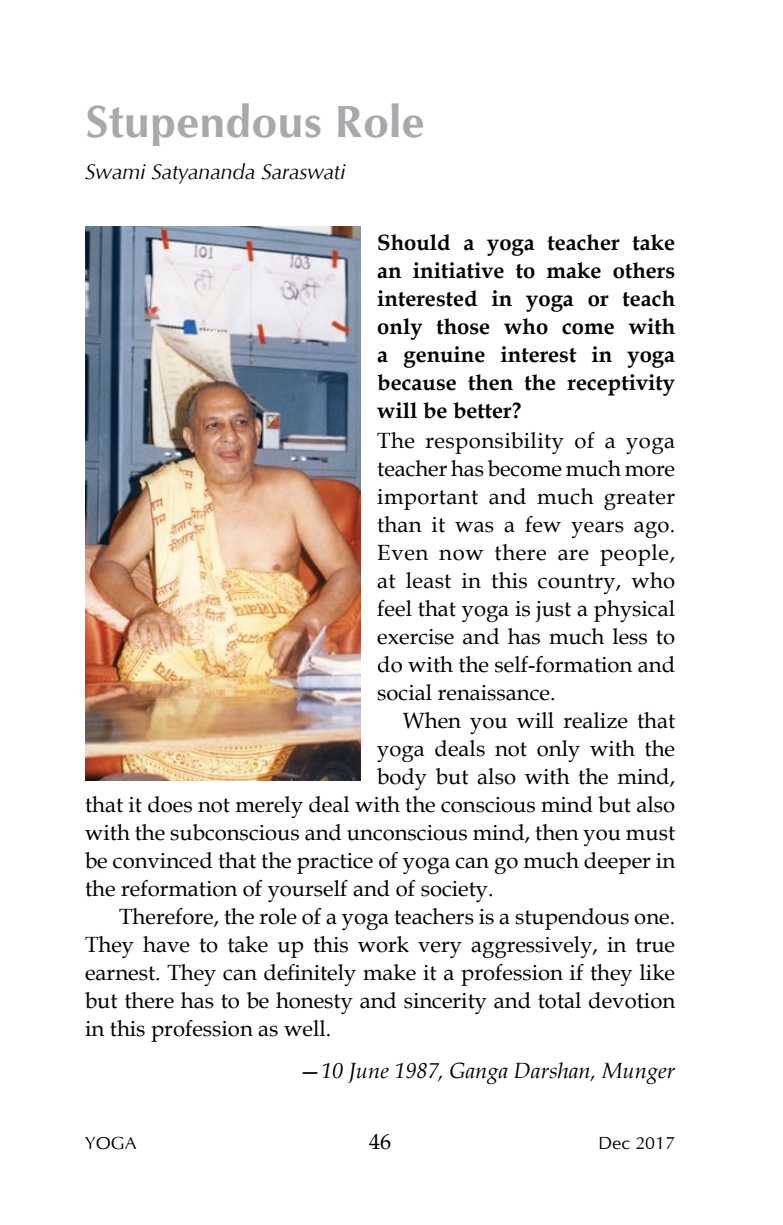
<style>
.page{position:relative;width:783px;height:1225px;background:#fff}
.page>*{position:absolute;margin:0;border:0;box-sizing:border-box;transform-origin:0 0}
.t1{font:700 46px "Optimum";color:#a7a9ac}
.t2{font:22px/28px "Book Antiqua";color:#000;text-align:justify}
.t3{font:700 22px/28px "Book Antiqua";color:#000;text-align:justify}
.t4{font:italic 22px "Book Antiqua";color:#000}
.t5{font:italic 22px "Optimum";color:#000}
.t6{font:18px "Optimum";color:#000}
.s1{font-style:normal}
</style>
<div class="page">
<img style="left:85px;top:227px;width:275px;height:553px">
<h1 class="t1" style="left:85px;top:103px;width:341px">Stupendous Role</h1>
<p class="t5" style="left:85px;top:163px;width:262px">Swami Satyananda Saraswati</p>
<p class="t3" style="left:377px;top:229px;width:299px">Should a yoga teacher take an initiative to make others interested in yoga or teach only those who come with a genuine interest in yoga because then the receptivity will be better?</p>
<p class="t2" style="left:377px;top:427px;width:299px">The responsibility of a yoga teacher has become much more important and much greater than it was a few years ago.<br>Even now there are people, at least in this country, who feel that yoga is just a physical exercise and has much less to do with the self-formation and social renaissance.</p>
<p class="t2" style="left:403px;top:707px;width:274px">When you will realize that</p>
<p class="t2" style="left:377px;top:735px;width:299px">yoga deals not only with the</p>
<p class="t2" style="left:377px;top:763px;width:299px">body but also with the mind,</p>
<p class="t2" style="left:85px;top:791px;width:591px">that it does not merely deal with the conscious mind but also</p>
<p class="t2" style="left:85px;top:819px;width:591px">with the subconscious and unconscious mind, then you must</p>
<p class="t2" style="left:85px;top:847px;width:591px">be convinced that the practice of yoga can go much deeper in</p>
<p class="t2" style="left:85px;top:875px;width:410px">the reformation of yourself and of society.</p>
<p class="t2" style="left:119px;top:903px;width:557px">Therefore, the role of a yoga teachers is a stupendous one.</p>
<p class="t2" style="left:85px;top:931px;width:591px">They have to take up this work very aggressively, in true</p>
<p class="t2" style="left:85px;top:959px;width:591px">earnest. They can definitely make it a profession if they like</p>
<p class="t2" style="left:85px;top:987px;width:591px">but there has to be honesty and sincerity and total devotion</p>
<p class="t2" style="left:85px;top:1015px;width:248px">in this profession as well.</p>
<p class="t4" style="left:299px;top:1058px;width:377px"><span class="s1">—</span>10 June 1987, Ganga Darshan, Munger</p>
<p class="t6" style="left:85px;top:1135px;width:53px">YOGA</p>
<p class="t2" style="left:369px;top:1127px;width:23px">46</p>
<p class="t6" style="left:598px;top:1135px;width:78px">Dec 2017</p>
</div>
